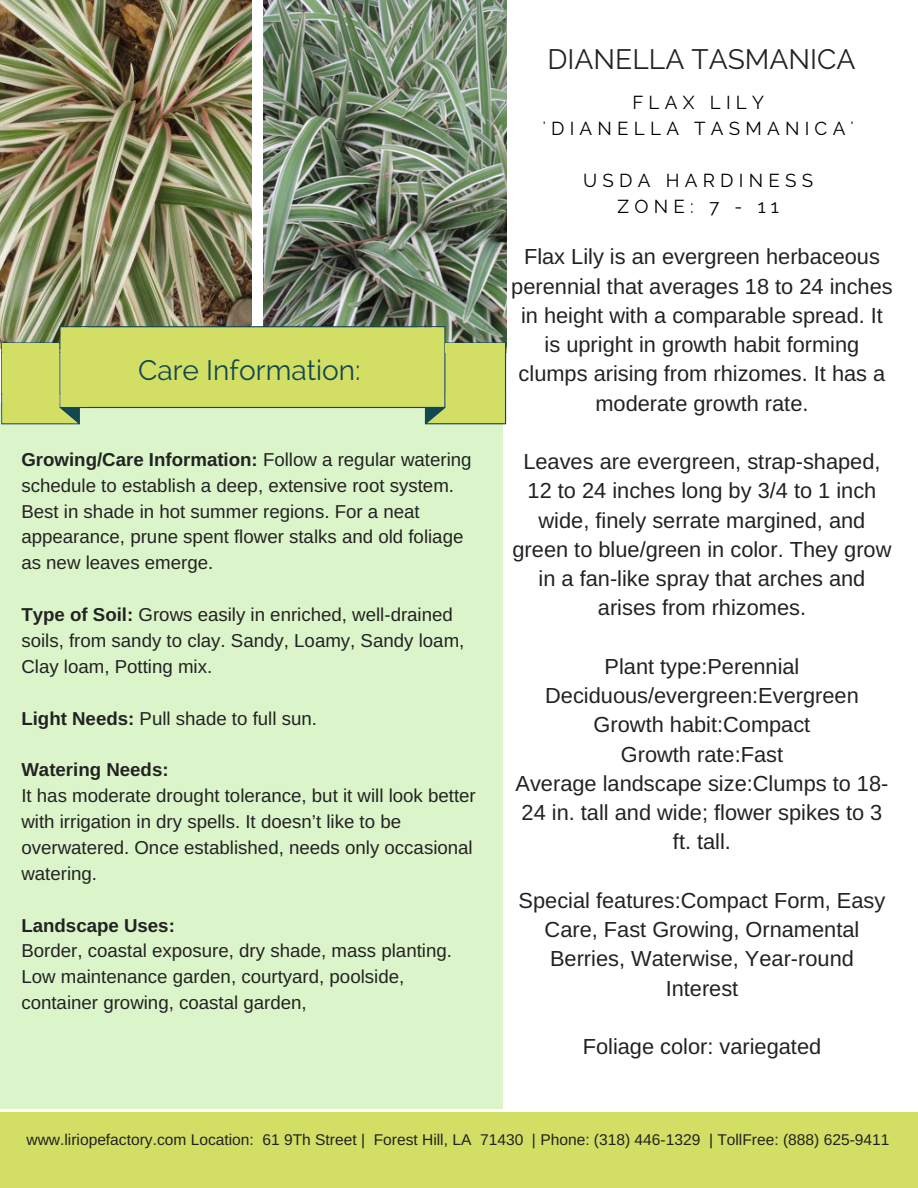
<style>
.page{position:relative;width:918px;height:1188px;background:#fff}
.page>*{position:absolute;margin:0;border:0;box-sizing:border-box;transform-origin:0 0}
.t1{font:28.05px "Raleway";color:#222}
.t2{font:28.05px "Raleway";color:#134853}
.t3{font:21.75px/29.2px "Arimo";color:#222;text-align:center}
.t4{font:18.75px/25.8px "Arimo";color:#222}
.t5{font:18.75px/25.8px "Raleway";letter-spacing:.28em;color:#000;text-align:center}
.t6{font:700 18.75px "Arimo";color:#222}
.t7{font:15.6px "Arimo";color:#222}
.s1{font-weight:700}
</style>
<div class="page">
<div style="left:0;top:404px;width:502px;height:705px;background:#dbf4c9"></div>
<img style="left:0;top:0;width:252px;height:349px">
<img style="left:263px;top:0;width:243px;height:326px">
<div style="left:0;top:1112px;width:918px;height:76px;background:#d2df64"></div>
<svg style="left:1px;top:326px;width:505px;height:98px;background:#c8d86f"></svg>
<p class="t1" style="left:547px;top:42px;width:310px">DIANELLA TASMANICA</p>
<p class="t2" style="left:138px;top:354px;width:224px">Care Information:</p>
<p class="t4" style="left:21px;top:446px;width:452px"><span class="s1">Growing/Care Information:</span> Follow a regular watering schedule to establish a deep, extensive root system.<br>Best in shade in hot summer regions. For a neat appearance, prune spent flower stalks and old foliage as new leaves emerge.</p>
<p class="t4" style="left:21px;top:602px;width:445px"><span class="s1">Type of Soil:</span> Grows easily in enriched, well-drained soils, from sandy to clay. Sandy, Loamy, Sandy loam,<br>Clay loam, Potting mix.</p>
<p class="t4" style="left:21px;top:705px;width:297px"><span class="s1">Light Needs:</span> Pull shade to full sun.</p>
<p class="t6" style="left:21px;top:759px;width:149px">Watering Needs:</p>
<p class="t4" style="left:21px;top:783px;width:456px">It has moderate drought tolerance, but it will look better with irrigation in dry spells. It doesn’t like to be overwatered. Once established, needs only occasional watering.</p>
<p class="t6" style="left:21px;top:915px;width:155px">Landscape Uses:</p>
<p class="t4" style="left:21px;top:938px;width:432px">Border, coastal exposure, dry shade, mass planting.<br>Low maintenance garden, courtyard, poolside, container growing, coastal garden,</p>
<p class="t5" style="left:543px;top:90px;width:313px">FLAX LILY<br>'DIANELLA TASMANICA'</p>
<p class="t5" style="left:583px;top:167px;width:231px">USDA HARDINESS<br>ZONE: 7 - 11</p>
<p class="t3" style="left:511px;top:242px;width:383px">Flax Lily is an evergreen herbaceous perennial that averages 18 to 24 inches in height with a comparable spread. It is upright in growth habit forming clumps arising from rhizomes. It has a moderate growth rate.</p>
<p class="t3" style="left:513px;top:447px;width:380px">Leaves are evergreen, strap-shaped, 12 to 24 inches long by 3/4 to 1 inch wide, finely serrate margined, and green to blue/green in color. They grow in a fan-like spray that arches and arises from rhizomes.</p>
<p class="t3" style="left:516px;top:652px;width:374px">Plant type:Perennial<br>Deciduous/evergreen:Evergreen<br>Growth habit:Compact<br>Growth rate:Fast<br>Average landscape size:Clumps to 18-<br>24 in. tall and wide; flower spikes to 3 ft. tall.</p>
<p class="t3" style="left:519px;top:886px;width:368px">Special features:Compact Form, Easy<br>Care, Fast Growing, Ornamental<br>Berries, Waterwise, Year-round<br>Interest</p>
<p class="t3" style="left:583px;top:1032px;width:240px">Foliage color: variegated</p>
<p class="t7" style="left:26px;top:1131px;width:864px">www.liriopefactory.com Location: 61 9Th Street | Forest Hill, LA 71430 | Phone: (318) 446-1329 | TollFree: (888) 625-9411</p>
</div>
